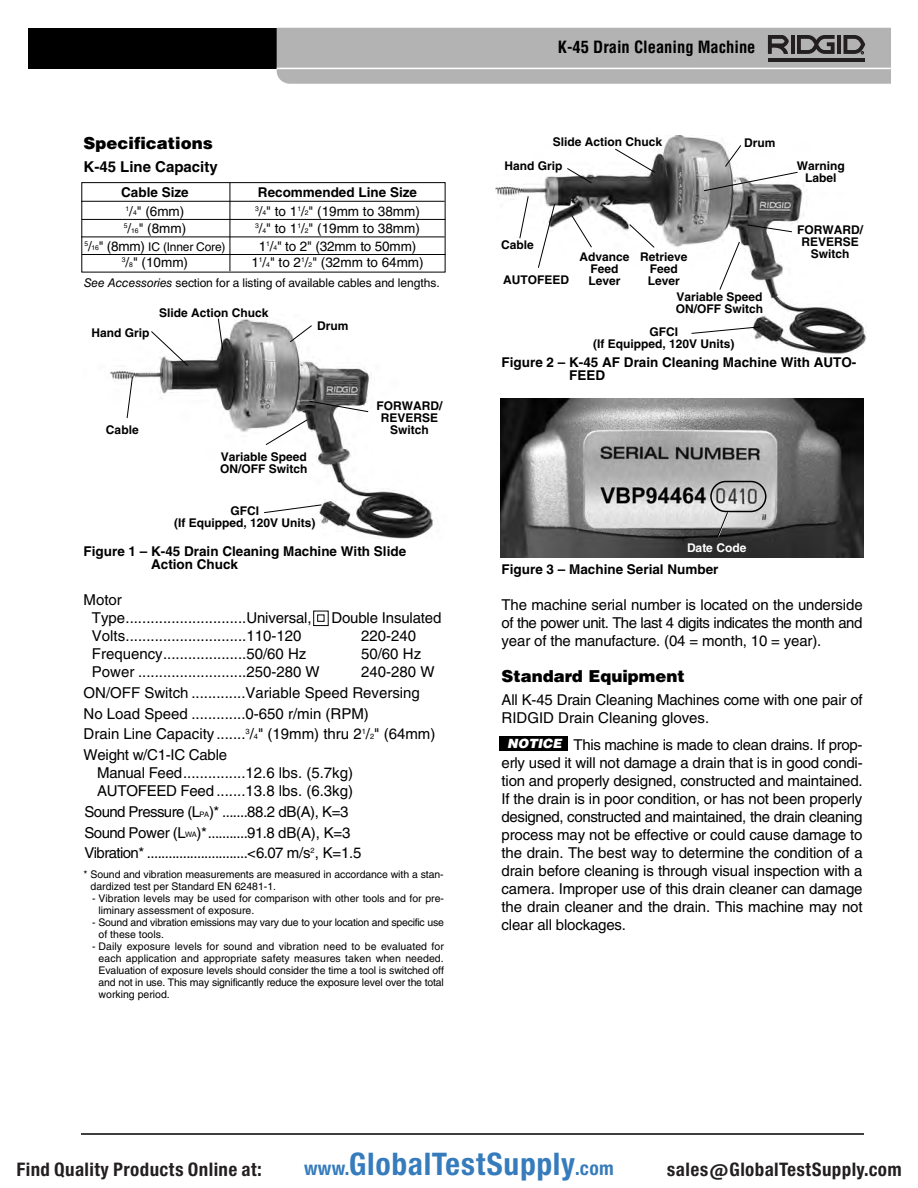
<style>
.page{position:relative;width:918px;height:1188px;background:#fff}
.page>*{position:absolute;margin:0;border:0;box-sizing:border-box;transform-origin:0 0}
.t1{font:29.7px "Europa Gro Nr 2 SBOP Bol Con";letter-spacing:.02em;color:#367bbc}
.t2{font:17.85px "Europa Gro Nr 2 SBOP Bol Con";letter-spacing:.02em;color:#231f20}
.t3{font:900 16.5px "Helvetica LT Std";color:#000}
.t4{font:700 condensed 16.5px "Helvetica LT Std";color:#000}
.t5{font:15px/18px "Helvetica LT Std";letter-spacing:-.01em;color:#000}
.t6{font:15px/20.7px "Helvetica LT Std";letter-spacing:-.04em;color:#000}
.t7{font:700 15px "Helvetica LT Std";color:#000}
.t8{font:700 13.5px/13.5px "Helvetica LT Std";color:#000}
.t9{font:13.5px "Helvetica LT Std";color:#000}
.t10{font:italic 900 12.75px "Helvetica LT Std";color:#fff}
.t11{font:700 12px/12px "Helvetica LT Std";color:#000;text-align:center}
.t12{font:12px "Helvetica LT Std";letter-spacing:-.01em;color:#000}
.t13{font:700 12px "Helvetica LT Std";color:#fff}
.t14{font:10.5px/12px "Helvetica LT Std";letter-spacing:-.01em;color:#000}
.s1{font-size:6.75px}
.s2{font-size:13.5px}
.s3{font-style:italic}
.s4{font-size:7.5px}
.s5{font-size:18.3px}
</style>
<div class="page">
<hr style="left:81px;top:1133px;width:783px;height:2px;background:#000">
<div style="left:28px;top:28px;width:427px;height:41px;background:#000"></div>
<svg style="left:277px;top:28px;width:614px;height:56px;background:#afafaf"></svg>
<div style="left:81px;top:182px;width:364px;height:90px;border:1px solid #000"></div>
<hr style="left:81px;top:201px;width:364px;height:1px;background:#000">
<hr style="left:82px;top:254px;width:364px;height:1px;background:#000">
<hr style="left:81px;top:237px;width:364px;height:1px;background:#000">
<hr style="left:82px;top:219px;width:364px;height:1px;background:#000">
<hr style="left:230px;top:183px;width:1px;height:88px;background:#000">
<img style="left:110px;top:319px;width:324px;height:220px">
<svg style="left:150px;top:330px;width:39px;height:37px"></svg>
<svg style="left:217px;top:318px;width:7px;height:33px"></svg>
<svg style="left:308px;top:400px;width:61px;height:13px"></svg>
<svg style="left:265px;top:419px;width:44px;height:27px"></svg>
<img style="left:495px;top:136px;width:371px;height:218px">
<svg style="left:566px;top:167px;width:26px;height:17px"></svg>
<svg style="left:614px;top:148px;width:42px;height:26px"></svg>
<svg style="left:747px;top:224px;width:46px;height:9px"></svg>
<svg style="left:719px;top:241px;width:21px;height:50px"></svg>
<svg style="left:289px;top:325px;width:24px;height:18px"></svg>
<svg style="left:126px;top:376px;width:7px;height:43px"></svg>
<svg style="left:519px;top:196px;width:10px;height:43px"></svg>
<svg style="left:537px;top:203px;width:18px;height:66px"></svg>
<svg style="left:571px;top:214px;width:22px;height:34px"></svg>
<svg style="left:629px;top:224px;width:26px;height:24px"></svg>
<svg style="left:263px;top:504px;width:59px;height:10px"></svg>
<svg style="left:691px;top:326px;width:70px;height:8px"></svg>
<div style="left:313px;top:611px;width:15px;height:15px;border:1px solid #000"></div>
<div style="left:317px;top:615px;width:7px;height:7px;border:1px solid #000"></div>
<svg style="left:703px;top:144px;width:95px;height:48px"></svg>
<img style="left:500px;top:399px;width:363px;height:159px">
<svg style="left:710px;top:481px;width:56px;height:56px;background:#9f9f9f"></svg>
<div style="left:500px;top:737px;width:68px;height:14px;background:#000"></div>
<p class="t3" style="left:84px;top:137px;width:131px">Specifications</p>
<p class="t7" style="left:84px;top:162px;width:136px">K-45 Line Capacity</p>
<p class="t8" style="left:121px;top:187px;width:69px">Cable Size</p>
<p class="t8" style="left:258px;top:187px;width:161px">Recommended Line Size</p>
<p class="t9" style="left:126px;top:206px;width:60px"><sup>1</sup>/<span class="s1">4</span>" (6mm)</p>
<p class="t9" style="left:255px;top:206px;width:166px"><sup>3</sup>/<span class="s1">4</span>" to 1<sup>1</sup>/<span class="s1">2</span>" (19mm to 38mm)</p>
<p class="t9" style="left:124px;top:223px;width:64px"><sup>5</sup>/<span class="s1">16</span>" (8mm)</p>
<p class="t9" style="left:255px;top:223px;width:166px"><sup>3</sup>/<span class="s1">4</span>" to 1<sup>1</sup>/<span class="s1">2</span>" (19mm to 38mm)</p>
<p class="t12" style="left:84px;top:242px;width:143px"><sup>5</sup><span class="s2">/</span><span class="s1">16</span><span class="s2">" (8mm)</span> IC (Inner Core)</p>
<p class="t9" style="left:259px;top:241px;width:159px">1<sup>1</sup>/<span class="s1">4</span>" to 2" (32mm to 50mm)</p>
<p class="t9" style="left:122px;top:258px;width:68px"><sup>3</sup>/<span class="s1">8</span>" (10mm)</p>
<p class="t9" style="left:251px;top:258px;width:174px">1<sup>1</sup>/<span class="s1">4</span>" to 2<sup>1</sup>/<span class="s1">2</span>" (32mm to 64mm)</p>
<p class="t12" style="left:84px;top:279px;width:357px"><span class="s3">See Accessories</span> section for a listing of available cables and lengths.</p>
<p class="t11" style="left:91px;top:328px;width:60px">Hand Grip</p>
<p class="t11" style="left:159px;top:308px;width:111px">Slide Action Chuck</p>
<p class="t11" style="left:317px;top:321px;width:33px">Drum</p>
<p class="t11" style="left:106px;top:425px;width:34px">Cable</p>
<p class="t11" style="left:220px;top:452px;width:89px;text-align:left">Variable Speed<br>ON/OFF Switch</p>
<p class="t11" style="left:174px;top:506px;width:143px">GFCI<br>(If Equipped, 120V Units)</p>
<p class="t11" style="left:376px;top:401px;width:67px">FORWARD/<br>REVERSE<br>Switch</p>
<p class="t8" style="left:151px;top:546px;width:257px;text-indent:-68px">Figure 1 – K-45 Drain Cleaning Machine With Slide<br>Action Chuck</p>
<p class="t5" style="left:92px;top:593px;width:221px;text-indent:-8px">Motor<br>Type.............................Universal,</p>
<p class="t5" style="left:331px;top:611px;width:112px">Double Insulated</p>
<p class="t5" style="left:92px;top:629px;width:211px">Volts.............................110-120</p>
<p class="t5" style="left:361px;top:629px;width:57px">220-240</p>
<p class="t5" style="left:92px;top:647px;width:216px">Frequency....................50/60 Hz</p>
<p class="t5" style="left:361px;top:647px;width:62px">50/60 Hz</p>
<p class="t5" style="left:92px;top:665px;width:229px">Power ..........................250-280 W</p>
<p class="t5" style="left:84px;top:663px;width:353px;line-height:20.7px;text-indent:278px">240-280 W ON/OFF Switch .............Variable Speed Reversing No Load Speed .............0-650 r/min (RPM)<br>Drain Line Capacity.......<sup>3</sup>/<span class="s4">4</span>" (19mm) thru 2<sup>1</sup>/<span class="s4">2</span>" (64mm)<br>Weight w/C1-IC Cable</p>
<p class="t5" style="left:97px;top:765px;width:258px">Manual Feed...............12.6 lbs. (5.7kg)<br>AUTOFEED Feed .......13.8 lbs. (6.3kg)</p>
<p class="t6" style="left:84px;top:803px;width:279px">Sound Pressure (L<span class="s4">PA</span>)* .......88.2 dB(A), K=3<br>Sound Power (L<span class="s4">WA</span>)*...........91.8 dB(A), K=3<br>Vibration* ............................&lt;6.07 m/s<sup>2</sup>, K=1.5</p>
<p class="t14" style="left:91px;top:870px;width:355px;text-indent:-7px">* Sound and vibration measurements are measured in accordance with a stan&shy;dardized test per Standard EN 62481-1.</p>
<p class="t14" style="left:99px;top:894px;width:347px;text-indent:-6px">- Vibration levels may be used for comparison with other tools and for pre&shy;liminary assessment of exposure.</p>
<p class="t14" style="left:99px;top:918px;width:347px;text-indent:-6px">- Sound and vibration emissions may vary due to your location and specific use of these tools.</p>
<p class="t14" style="left:99px;top:942px;width:347px;text-align:justify;text-indent:-6px">- Daily exposure levels for sound and vibration need to be evaluated for each application and appropriate safety measures taken when needed.<br>Evaluation of exposure levels should consider the time a tool is switched off and not in use. This may significantly reduce the exposure level over the total working period.</p>
<p class="t4" style="left:558px;top:40px;width:199px">K-45 Drain Cleaning Machine</p>
<p class="t11" style="left:553px;top:137px;width:111px">Slide Action Chuck</p>
<p class="t11" style="left:504px;top:161px;width:60px">Hand Grip</p>
<p class="t11" style="left:501px;top:240px;width:34px">Cable</p>
<p class="t11" style="left:503px;top:275px;width:67px">AUTOFEED</p>
<p class="t11" style="left:579px;top:252px;width:52px">Advance<br>Feed<br>Lever</p>
<p class="t11" style="left:640px;top:252px;width:49px">Retrieve<br>Feed<br>Lever</p>
<p class="t11" style="left:744px;top:137px;width:33px">Drum</p>
<p class="t11" style="left:676px;top:292px;width:89px;text-align:left">Variable Speed<br>ON/OFF Switch</p>
<p class="t11" style="left:593px;top:327px;width:143px">GFCI<br>(If Equipped, 120V Units)</p>
<p class="t11" style="left:797px;top:161px;width:49px">Warning<br>Label</p>
<p class="t11" style="left:797px;top:224px;width:67px">FORWARD/<br>REVERSE<br>Switch</p>
<p class="t8" style="left:569px;top:357px;width:289px;text-indent:-68px">Figure 2 – K-45 AF Drain Cleaning Machine With AUTO -<br>FEED</p>
<p class="t13" style="left:687px;top:543px;width:61px">Date Code</p>
<p class="t8" style="left:502px;top:564px;width:218px">Figure 3 – Machine Serial Number</p>
<p class="t5" style="left:502px;top:597px;width:363px;text-align:justify">The machine serial number is located on the underside of the power unit. The last 4 digits indicates the month and year of the manufacture. (04 = month, 10 = year).</p>
<p class="t3" style="left:502px;top:670px;width:185px">Standard Equipment</p>
<p class="t5" style="left:502px;top:692px;width:363px">All K-45 Drain Cleaning Machines come with one pair of<br>RIDGID Drain Cleaning gloves.</p>
<p class="t5" style="left:502px;top:737px;width:363px;text-align:justify;text-indent:72px">This machine is made to clean drains. If prop&shy;erly used it will not damage a drain that is in good condi&shy;tion and properly designed, constructed and maintained.<br>If the drain is in poor condition, or has not been properly designed, constructed and maintained, the drain cleaning process may not be effective or could cause damage to the drain. The best way to determine the condition of a drain before cleaning is through visual inspection with a camera. Improper use of this drain cleaner can damage the drain cleaner and the drain. This machine may not clear all blockages.</p>
<p class="t10" style="left:507px;top:739px;width:56px">NOTICE</p>
<p class="t2" style="left:16px;top:1159px;width:247px">Find Quality Products Online at:</p>
<h1 class="t1" style="left:304px;top:1147px;width:311px"><span class="s5">www.</span>GlobalTestSupply<span class="s5">.com</span></h1>
<p class="t2" style="left:667px;top:1159px;width:236px">sales@GlobalTestSupply.com</p>
</div>
